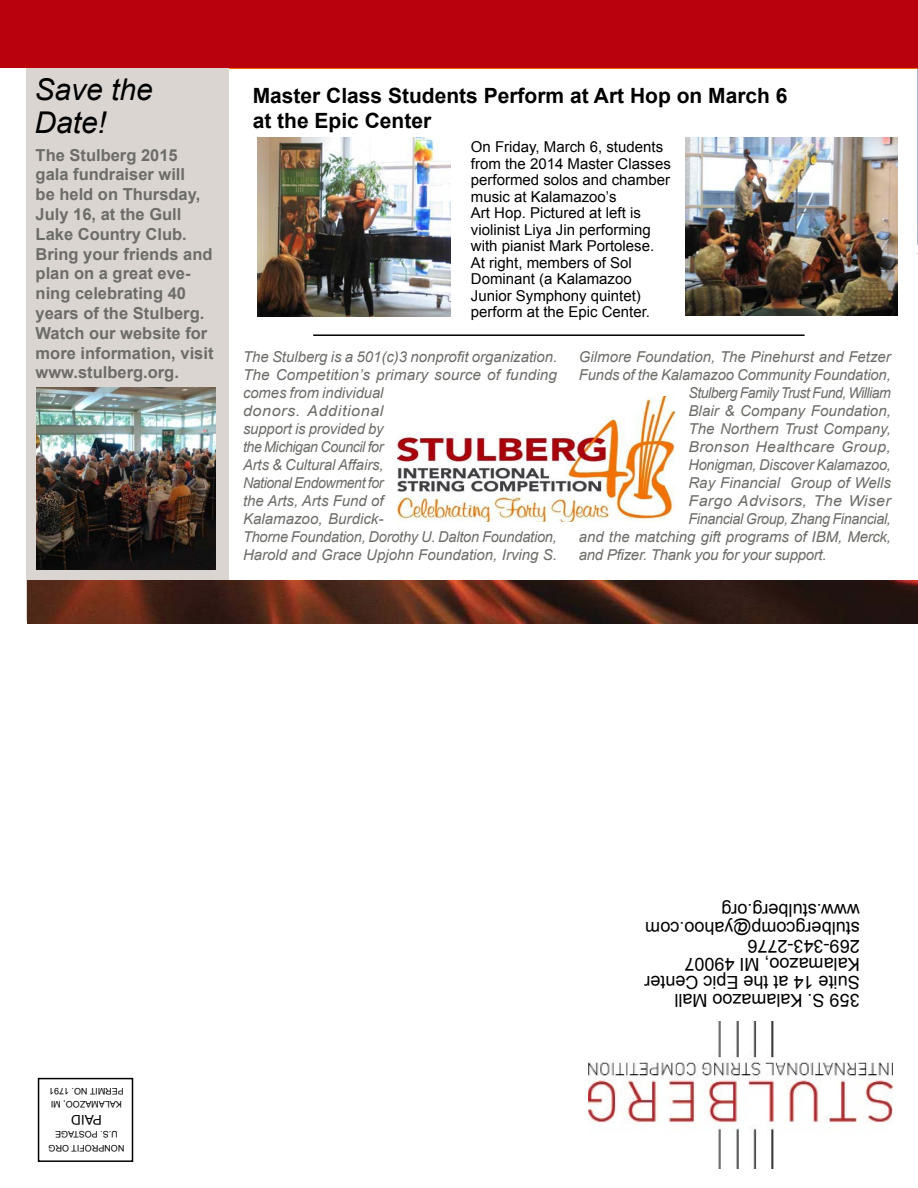
<style>
.page{position:relative;width:918px;height:1188px;background:#fff}
.page>*{position:absolute;margin:0;border:0;box-sizing:border-box;transform-origin:0 0}
.t1{font:italic 30px/33px "Arial";color:#000}
.t2{font:700 21px/25.2px "Arial";color:#000}
.t3{font:18px/18px "Arial";color:#000}
.t4{font:700 16.5px/19.8px "Arial";color:#6c6c68}
.t5{font:italic 15px/18px "Arial";color:#6c6c68}
.t6{font:15px/16.5px "Arial";color:#000}
.t7{font:italic 15px "Arial";letter-spacing:-.02em;color:#6c6c68}
.t8{font:italic 15px "Arial";letter-spacing:-.035em;color:#6c6c68;scale:.94 1}
.t9{font:italic 15px "Arial";letter-spacing:-.025em;color:#6c6c68;scale:.96 1}
.t10{font:italic 15px "Arial";letter-spacing:.02em;color:#6c6c68;scale:1.06 1}
.t11{font:italic 15px "Arial";letter-spacing:.025em;color:#6c6c68;scale:1.07 1}
.t12{font:13.5px "Arial";color:#000}
.t13{font:9px/13.5px "Arial";color:#000;text-align:center}
</style>
<div class="page">
<hr style="left:917px;top:27px;width:1px;height:1134px;background:#dbd5d2">
<div style="left:27px;top:27px;width:202px;height:594px;background:#dbd5d2"></div>
<hr style="left:313px;top:334px;width:492px;height:2px;background:#000">
<img style="left:589px;top:1022px;width:304px;height:147px">
<div style="left:38px;top:1078px;width:95px;height:84px;border:2px solid #000"></div>
<img style="left:257px;top:137px;width:193px;height:179px">
<img style="left:686px;top:137px;width:211px;height:178px">
<img style="left:398px;top:396px;width:276px;height:126px">
<img style="left:37px;top:388px;width:179px;height:181px">
<img style="left:27px;top:580px;width:891px;height:43px">
<svg style="left:917px;top:68px;width:1px;height:186px"></svg>
<div style="left:0;top:0;width:918px;height:68px;background:#b9000d"></div>
<h1 class="t1" style="left:35px;top:73px;width:120px">Save the<br>Date!</h1>
<h2 class="t2" style="left:253px;top:83px;width:536px">Master Class Students Perform at Art Hop on March 6 at the Epic Center</h2>
<p class="t4" style="left:36px;top:145px;width:179px">The Stulberg 2015 gala fundraiser will<br>be held on Thursday,<br>July 16, at the Gull<br>Lake Country Club.<br>Bring your friends and plan on a great eve&shy;ning celebrating 40 years of the Stulberg.<br>Watch our website for more information, visit www.stulberg.org.</p>
<p class="t6" style="left:471px;top:139px;width:202px">On Friday, March 6, students from the 2014 Master Classes performed solos and chamber music at Kalamazoo’s<br>Art Hop. Pictured at left is violinist Liya Jin performing with pianist Mark Portolese.<br>At right, members of Sol<br>Dominant (a Kalamazoo<br>Junior Symphony quintet) perform at the Epic Center.</p>
<p class="t5" style="left:243px;top:348px;width:316px">The Stulberg is a 501(c)3 nonprofit organization.<br>The Competition’s primary source of funding comes from individual<br>donors. Additional<br>support is provided by<br>the Michigan Council for<br>Arts &amp; Cultural Affairs,<br>National Endowment for<br>the Arts, Arts Fund of<br>Kalamazoo, Burdick-<br>Thorne Foundation, Dorothy U. Dalton Foundation,<br>Harold and Grace Upjohn Foundation, Irving S.</p>
<p class="t5" style="left:579px;top:348px;width:314px">Gilmore Foundation, The Pinehurst and Fetzer</p>
<p class="t5" style="left:579px;top:366px;width:313px">Funds of the Kalamazoo Community Foundation,</p>
<p class="t8" style="left:688px;top:383px;width:217px">Stulberg Family Trust Fund, William</p>
<p class="t5" style="left:688px;top:402px;width:204px">Blair &amp; Company Foundation,</p>
<p class="t5" style="left:688px;top:420px;width:204px">The Northern Trust Company,</p>
<p class="t10" style="left:688px;top:437px;width:192px">Bronson Healthcare Group,</p>
<p class="t5" style="left:688px;top:456px;width:204px">Honigman, Discover Kalamazoo,</p>
<p class="t5" style="left:688px;top:474px;width:204px">Ray Financial Group of Wells</p>
<p class="t11" style="left:688px;top:491px;width:191px">Fargo Advisors, The Wiser</p>
<p class="t9" style="left:688px;top:509px;width:212px">Financial Group, Zhang Financial,</p>
<p class="t5" style="left:579px;top:528px;width:314px">and the matching gift programs of IBM, Merck,</p>
<p class="t7" style="left:579px;top:545px;width:249px">and Pfizer. Thank you for your support.</p>
<p class="t13" style="left:124px;top:1111px;width:76px;text-align:left;rotate:-180deg">KALAMAZOO, MI<br>PERMIT NO. 1791</p>
<p class="t12" style="left:102px;top:1128px;width:32px;rotate:-180deg">PAID</p>
<p class="t13" style="left:124px;top:1155px;width:77px;rotate:-180deg">NONPROFIT ORG<br>U.S. POSTAGE</p>
<p class="t3" style="left:860px;top:1010px;width:217px;rotate:-180deg">359 S. Kalamazoo Mall<br>Suite 14 at the Epic Center<br>Kalamazoo, MI 49007<br>269-343-2776 stulbergcomp@yahoo.com www.stulberg.org</p>
</div>
